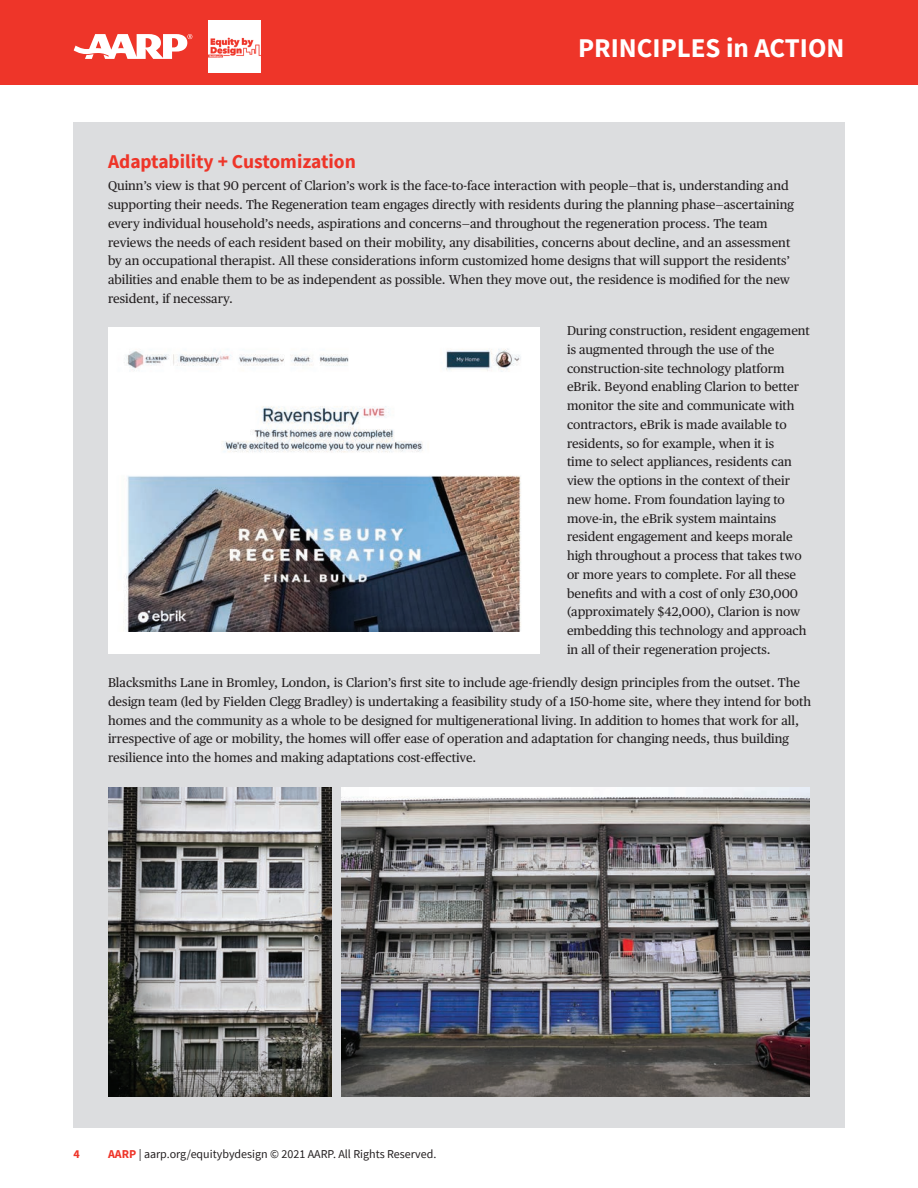
<style>
.page{position:relative;width:918px;height:1188px;background:#fff}
.page>*{position:absolute;margin:0;border:0;box-sizing:border-box;transform-origin:0 0}
.t1{font:700 27px "Source Sans Pro";color:#fff}
.t2{font:700 19.5px "Source Sans Pro";color:#ee3529}
.t3{font:12.75px/18.8px "Publico Text";color:#231f20}
.t4{font:12px "Source Sans Pro";color:#231f20}
.t5{font:700 12px "Source Sans Pro";color:#ee3529}
.s1{font-weight:700;color:#ee3529}
</style>
<div class="page">
<div style="left:0;top:0;width:918px;height:85px;background:#ee3529"></div>
<svg style="left:74px;top:34px;width:118px;height:25px"></svg>
<img style="left:209px;top:21px;width:52px;height:51px">
<div style="left:73px;top:122px;width:772px;height:1006px;background:#dcdddf"></div>
<img style="left:108px;top:787px;width:223px;height:309px">
<div style="left:108px;top:327px;width:432px;height:326px;background:#fff"></div>
<img style="left:124px;top:348px;width:397px;height:284px">
<img style="left:342px;top:787px;width:468px;height:309px">
<h1 class="t1" style="left:578px;top:29px;width:268px">PRINCIPLES in ACTION</h1>
<h2 class="t2" style="left:108px;top:148px;width:249px">Adaptability + Customization</h2>
<p class="t3" style="left:108px;top:176px;width:688px">Quinn’s view is that 90 percent of Clarion’s work is the face-to-face interaction with people—that is, understanding and supporting their needs. The Regeneration team engages directly with residents during the planning phase—ascertaining every individual household’s needs, aspirations and concerns—and throughout the regeneration process. The team reviews the needs of each resident based on their mobility, any disabilities, concerns about decline, and an assessment by an occupational therapist. All these considerations inform customized home designs that will support the residents’ abilities and enable them to be as independent as possible. When they move out, the residence is modified for the new resident, if necessary.</p>
<p class="t3" style="left:567px;top:320px;width:244px">During construction, resident engagement is augmented through the use of the construction-site technology platform eBrik. Beyond enabling Clarion to better monitor the site and communicate with contractors, eBrik is made available to residents, so for example, when it is<br>time to select appliances, residents can view the options in the context of their new home. From foundation laying to move-in, the eBrik system maintains resident engagement and keeps morale high throughout a process that takes two or more years to complete. For all these benefits and with a cost of only £30,000 (approximately $42,000), Clarion is now embedding this technology and approach in all of their regeneration projects.</p>
<p class="t3" style="left:108px;top:673px;width:705px">Blacksmiths Lane in Bromley, London, is Clarion’s first site to include age-friendly design principles from the outset. The design team (led by Fielden Clegg Bradley) is undertaking a feasibility study of a 150-home site, where they intend for both homes and the community as a whole to be designed for multigenerational living. In addition to homes that work for all, irrespective of age or mobility, the homes will offer ease of operation and adaptation for changing needs, thus building resilience into the homes and making adaptations cost-effective.</p>
<p class="t5" style="left:74px;top:1146px;width:8px">4</p>
<p class="t4" style="left:108px;top:1146px;width:330px"><span class="s1">AARP</span> | aarp.org/equitybydesign © 2021 AARP. All Rights Reserved.</p>
</div>
